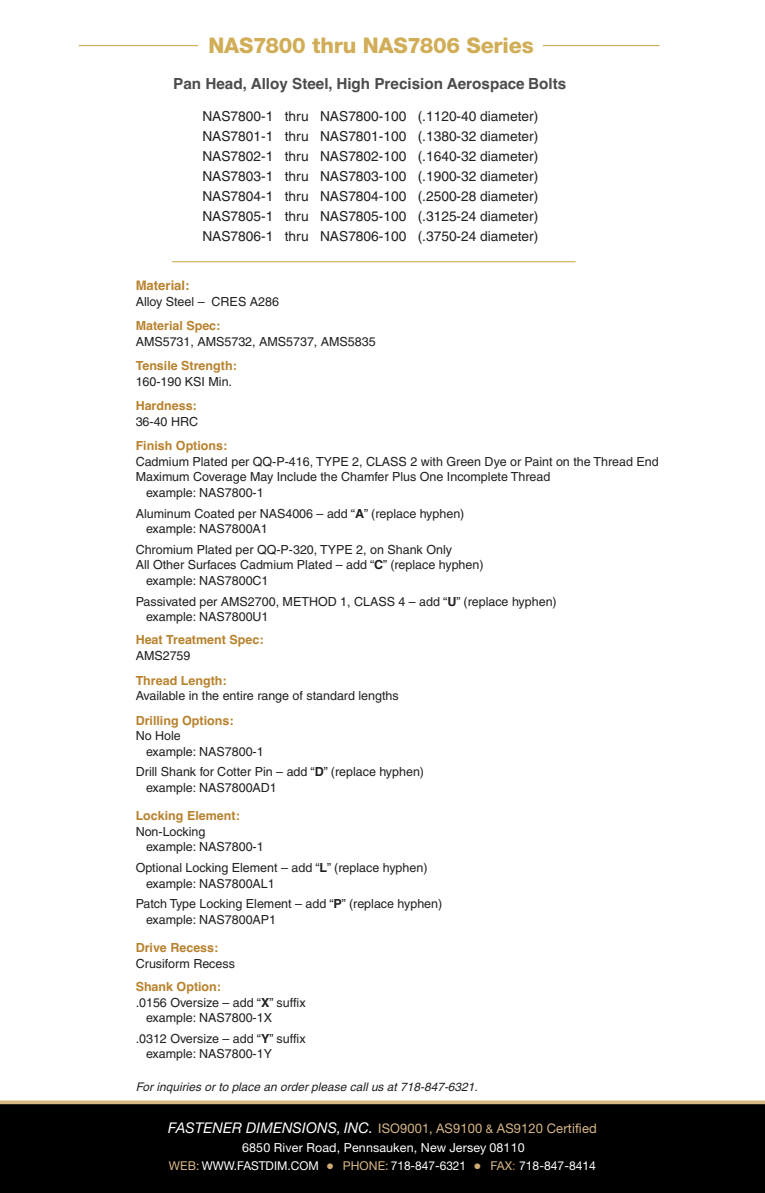
<style>
.page{position:relative;width:765px;height:1193px;background:#fff}
.page>*{position:absolute;margin:0;border:0;box-sizing:border-box;transform-origin:0 0}
.t1{font:800 21.5px "Helvetica Neue";letter-spacing:-.01em;color:#d0ad56}
.t2{font:700 15.25px "Helvetica";color:#4b4c4d}
.t3{font:13.75px/20px "Helvetica";color:#231f20;text-align:justify}
.t4{font:13.25px "Helvetica Neue";letter-spacing:.01em;color:#d8b787}
.t5{font:700 13.12px "Helvetica";color:#b8822d}
.t6{font:12.5px/15.6px "Helvetica";color:#231f20}
.t7{font:700 12.5px "Helvetica";color:#b8822d}
.t8{font:12.5px "Helvetica Neue";letter-spacing:.01em;color:#fff}
.t9{font:12.12px "Helvetica Neue";color:#fff}
.t10{font:italic 11.88px "Helvetica";letter-spacing:.005em;color:#231f20}
.s1{font-weight:700}
.s2{font-style:italic;font-size:14.75px;color:#fff}
.s3{font-size:11.88px}
.s4{color:#d8b787}
.s5{font-size:16px;color:#d0aa73}
.s6{color:#b8822d}
</style>
<div class="page">
<div style="left:0;top:1104px;width:765px;height:88px;background:#000001"></div>
<svg style="left:0;top:1100px;width:765px;height:4px;background:#dcbf94"></svg>
<hr style="left:79px;top:45px;width:119px;height:1px;background:#d3b25f">
<hr style="left:543px;top:45px;width:117px;height:1px;background:#d3b25f">
<hr style="left:172px;top:261px;width:404px;height:1px;background:#d3b25f">
<h1 class="t1" style="left:208px;top:38px;width:327px">NAS7800 thru NAS7806 Series</h1>
<p class="t2" style="left:173px;top:75px;width:395px">Pan Head, Alloy Steel, High Precision Aerospace Bolts</p>
<p class="t3" style="left:202px;top:107px;width:337px">NAS7800-1 thru NAS7800-100 (.1120-40 diameter)<br>NAS7801-1 thru NAS7801-100 (.1380-32 diameter)<br>NAS7802-1 thru NAS7802-100 (.1640-32 diameter)<br>NAS7803-1 thru NAS7803-100 (.1900-32 diameter)<br>NAS7804-1 thru NAS7804-100 (.2500-28 diameter)<br>NAS7805-1 thru NAS7805-100 (.3125-24 diameter)<br>NAS7806-1 thru NAS7806-100 (.3750-24 diameter)</p>
<p class="t5" style="left:136px;top:278px;width:55px">Material:</p>
<p class="t6" style="left:136px;top:294px;width:145px">Alloy Steel – CRES A286</p>
<p class="t7" style="left:136px;top:318px;width:86px">Material Spec:</p>
<p class="t6" style="left:136px;top:334px;width:242px">AMS5731, AMS5732, AMS5737, AMS5835</p>
<p class="t7" style="left:136px;top:358px;width:103px">Tensile Strength:</p>
<p class="t6" style="left:136px;top:374px;width:98px">160-190 KSI Min.</p>
<p class="t7" style="left:136px;top:398px;width:63px">Hardness:</p>
<p class="t6" style="left:136px;top:414px;width:64px">36-40 HRC</p>
<p class="t7" style="left:136px;top:438px;width:93px">Finish Options:</p>
<p class="t6" style="left:136px;top:454px;width:525px">Cadmium Plated per QQ-P-416, TYPE 2, CLASS 2 with Green Dye or Paint on the Thread End</p>
<p class="t6" style="left:136px;top:470px;width:416px">Maximum Coverage May Include the Chamfer Plus One Incomplete Thread</p>
<p class="t6" style="left:146px;top:486px;width:119px">example: NAS7800-1</p>
<p class="t6" style="left:146px;top:506px;width:320px;text-indent:-10px">Aluminum Coated per NAS4006 – add “<span class="s1">A</span>” (replace hyphen) example: NAS7800A1</p>
<p class="t6" style="left:136px;top:543px;width:318px">Chromium Plated per QQ-P-320, TYPE 2, on Shank Only</p>
<p class="t6" style="left:136px;top:558px;width:349px">All Other Surfaces Cadmium Plated – add “<span class="s1">C</span>” (replace hyphen)</p>
<p class="t6" style="left:146px;top:574px;width:124px">example: NAS7800C1</p>
<p class="t6" style="left:146px;top:594px;width:412px;text-indent:-10px">Passivated per AMS2700, METHOD 1, CLASS 4 – add “<span class="s1">U</span>” (replace hyphen) example: NAS7800U1</p>
<p class="t7" style="left:136px;top:633px;width:129px">Heat Treatment Spec:</p>
<p class="t6" style="left:136px;top:649px;width:56px">AMS2759</p>
<p class="t7" style="left:136px;top:673px;width:92px">Thread Length:</p>
<p class="t6" style="left:136px;top:689px;width:265px">Available in the entire range of standard lengths</p>
<p class="t7" style="left:136px;top:713px;width:99px">Drilling Options:</p>
<p class="t6" style="left:146px;top:729px;width:119px;text-indent:-10px">No Hole<br>example: NAS7800-1</p>
<p class="t6" style="left:146px;top:765px;width:280px;text-indent:-10px">Drill Shank for Cotter Pin – add “<span class="s1">D</span>” (replace hyphen) example: NAS7800AD1</p>
<p class="t7" style="left:136px;top:808px;width:106px">Locking Element:</p>
<p class="t6" style="left:146px;top:824px;width:119px;text-indent:-10px">Non-Locking<br>example: NAS7800-1</p>
<p class="t6" style="left:146px;top:861px;width:283px;text-indent:-10px">Optional Locking Element – add “<span class="s1">L</span>” (replace hyphen) example: NAS7800AL1</p>
<p class="t6" style="left:146px;top:897px;width:298px;text-indent:-10px">Patch Type Locking Element – add “<span class="s1">P</span>” (replace hyphen) example: NAS7800AP1</p>
<p class="t7" style="left:136px;top:940px;width:84px">Drive Recess:</p>
<p class="t6" style="left:136px;top:956px;width:101px">Crusiform Recess</p>
<p class="t7" style="left:136px;top:979px;width:87px">Shank Option:</p>
<p class="t6" style="left:136px;top:995px;width:171px">.0156 Oversize – add “<span class="s1">X</span>” suffix</p>
<p class="t6" style="left:146px;top:1011px;width:127px">example: NAS7800-1X</p>
<p class="t6" style="left:146px;top:1031px;width:161px;text-indent:-10px">.0312 Oversize – add “<span class="s1">Y</span>” suffix example: NAS7800-1Y</p>
<p class="t10" style="left:136px;top:1082px;width:344px">For inquiries or to place an order please call us at 718-847-6321.</p>
<p class="t4" style="left:168px;top:1123px;width:430px"><span class="s2">FASTENER DIMENSIONS, INC.</span> ISO9001, AS9100 <span class="s3">&amp;</span> AS9120 Certified</p>
<p class="t8" style="left:242px;top:1142px;width:284px">6850 River Road, Pennsauken, New Jersey 08110</p>
<p class="t9" style="left:169px;top:1161px;width:429px"><span class="s4">WEB:</span> WWW.FASTDIM.COM <span class="s5">•</span> <span class="s4">PHONE:</span> 718-847-6321 <span class="s5">•</span> <span class="s4">FAX</span><span class="s6">:</span> 718-847-8414</p>
</div>
